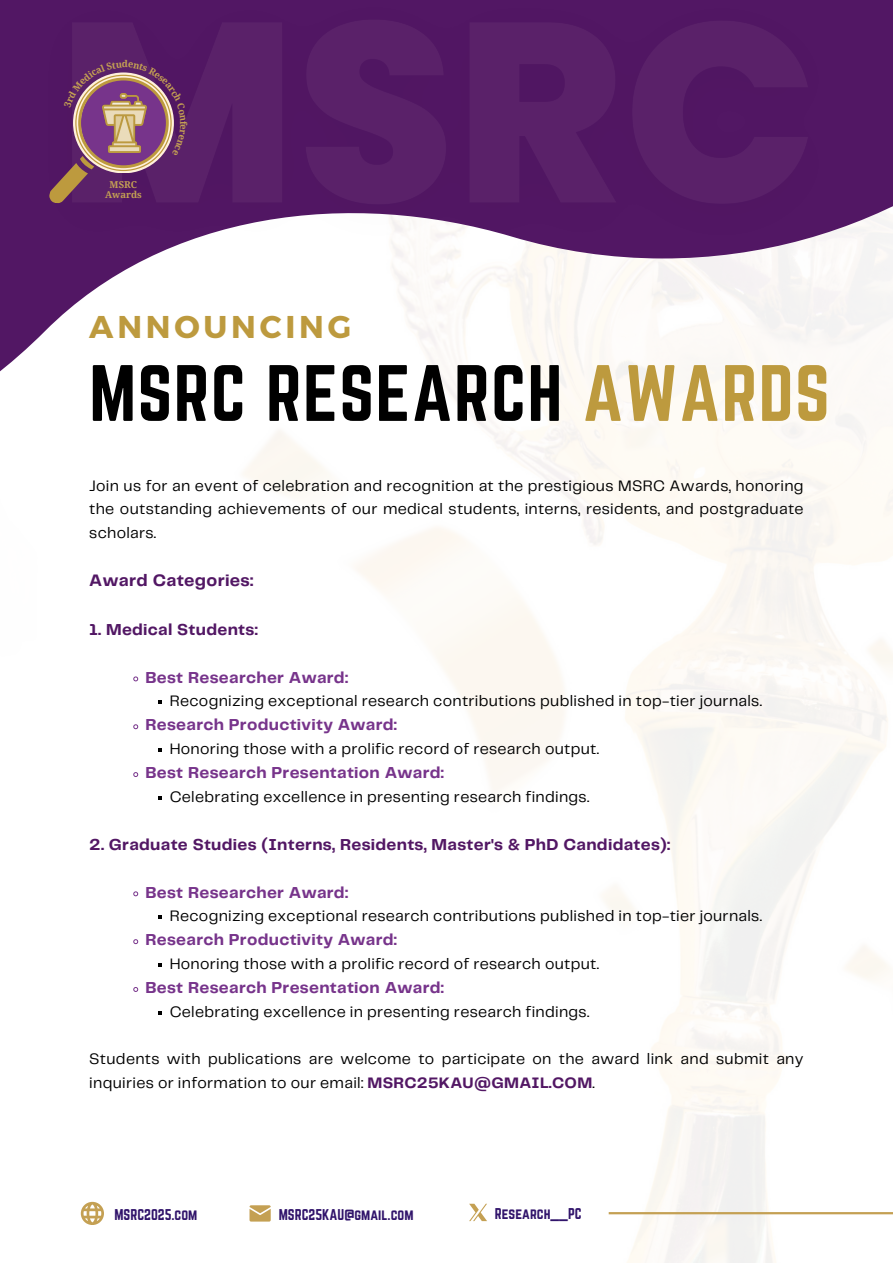
<style>
.page{position:relative;width:893px;height:1263px;background:#fff}
.page>*{position:absolute;margin:0;border:0;box-sizing:border-box;transform-origin:0 0}
.t1{font:69.75px "Norwester";letter-spacing:.02em;color:#000}
.t2{font:700 31.5px "Montserrat";letter-spacing:.12em;color:#bd9a3e}
.t3{font:700 17.25px "Telegraf";letter-spacing:.02em;color:#521764}
.t4{font:700 16.5px "Telegraf";letter-spacing:.02em;color:#77348b}
.t5{font:700 16.5px "Telegraf";letter-spacing:.02em;color:#521764}
.t6{font:15.75px/23.6px "Telegraf";letter-spacing:.02em;color:#000;text-align:justify}
.t7{font:13.65px "Norwester";color:#31146b}
.t8{font:700 9.52px/10.4px "Noto Serif";color:#c4a053;text-align:center}
.s1{color:#bd9a3e}
.s2{font-weight:700;color:#521764}
</style>
<div class="page">
<img style="left:80px;top:462px;width:813px;height:801px">
<svg style="left:0;top:325px;width:890px;height:137px"></svg>
<img style="left:0;top:0;width:893px;height:325px">
<svg style="left:133px;top:676px;width:5px;height:5px"></svg>
<svg style="left:158px;top:700px;width:4px;height:4px"></svg>
<svg style="left:133px;top:724px;width:5px;height:5px"></svg>
<svg style="left:158px;top:748px;width:4px;height:4px"></svg>
<svg style="left:133px;top:772px;width:5px;height:5px"></svg>
<svg style="left:158px;top:796px;width:4px;height:3px"></svg>
<svg style="left:133px;top:891px;width:5px;height:5px"></svg>
<svg style="left:158px;top:915px;width:4px;height:4px"></svg>
<svg style="left:133px;top:939px;width:5px;height:5px"></svg>
<svg style="left:158px;top:963px;width:4px;height:4px"></svg>
<svg style="left:133px;top:987px;width:5px;height:5px"></svg>
<svg style="left:158px;top:1010px;width:4px;height:4px"></svg>
<hr style="left:608px;top:1212px;width:285px;height:2px;background:#c4a053">
<svg style="left:81px;top:1202px;width:23px;height:23px"></svg>
<svg style="left:469px;top:1204px;width:18px;height:17px"></svg>
<svg style="left:249px;top:1205px;width:22px;height:16px"></svg>
<svg style="left:48px;top:60px;width:140px;height:147px;background:#794572"></svg>
<p class="t8" style="left:105px;top:179px;width:38px">MSRC<br>Awards</p>
<h4 class="t2" style="left:89px;top:306px;width:263px">ANNOUNCING</h4>
<p class="t1" style="left:89px;top:351px;width:742px">MSRC RESEARCH <span class="s1">AWARDS</span></p>
<p class="t6" style="left:89px;top:474px;width:716px">Join us for an event of celebration and recognition at the prestigious MSRC Awards, honoring the outstanding achievements of our medical students, interns, residents, and postgraduate scholars.</p>
<p class="t3" style="left:89px;top:573px;width:166px">Award Categories:</p>
<p class="t5" style="left:89px;top:622px;width:170px">1. Medical Students:</p>
<p class="t4" style="left:145px;top:670px;width:204px">Best Researcher Award:</p>
<p class="t6" style="left:170px;top:690px;width:594px">Recognizing exceptional research contributions published in top-tier journals.</p>
<p class="t4" style="left:145px;top:718px;width:253px">Research Productivity Award:</p>
<p class="t6" style="left:170px;top:738px;width:431px">Honoring those with a prolific record of research output.</p>
<h3 class="t4" style="left:145px;top:766px;width:300px">Best Research Presentation Award:</h3>
<h2 class="t6" style="left:170px;top:786px;width:421px">Celebrating excellence in presenting research findings.</h2>
<h5 class="t5" style="left:89px;top:837px;width:582px">2. Graduate Studies (Interns, Residents, Master's &amp; PhD Candidates):</h5>
<h4 class="t4" style="left:145px;top:885px;width:204px">Best Researcher Award:</h4>
<h4 class="t6" style="left:170px;top:905px;width:594px">Recognizing exceptional research contributions published in top-tier journals.</h4>
<p class="t4" style="left:145px;top:933px;width:253px">Research Productivity Award:</p>
<p class="t6" style="left:170px;top:953px;width:431px">Honoring those with a prolific record of research output.</p>
<p class="t4" style="left:145px;top:980px;width:300px">Best Research Presentation Award:</p>
<p class="t6" style="left:170px;top:1000px;width:421px">Celebrating excellence in presenting research findings.</p>
<p class="t6" style="left:89px;top:1048px;width:716px">Students with publications are welcome to participate on the award link and submit any inquiries or information to our email: <span class="s2">MSRC25KAU@GMAIL.COM</span>.</p>
<p class="t7" style="left:114px;top:1206px;width:84px">MSRC2025.com</p>
<p class="t7" style="left:279px;top:1206px;width:136px">MSRC25KAU@gmail.com</p>
<p class="t7" style="left:495px;top:1205px;width:88px">Research__PC</p>
</div>
